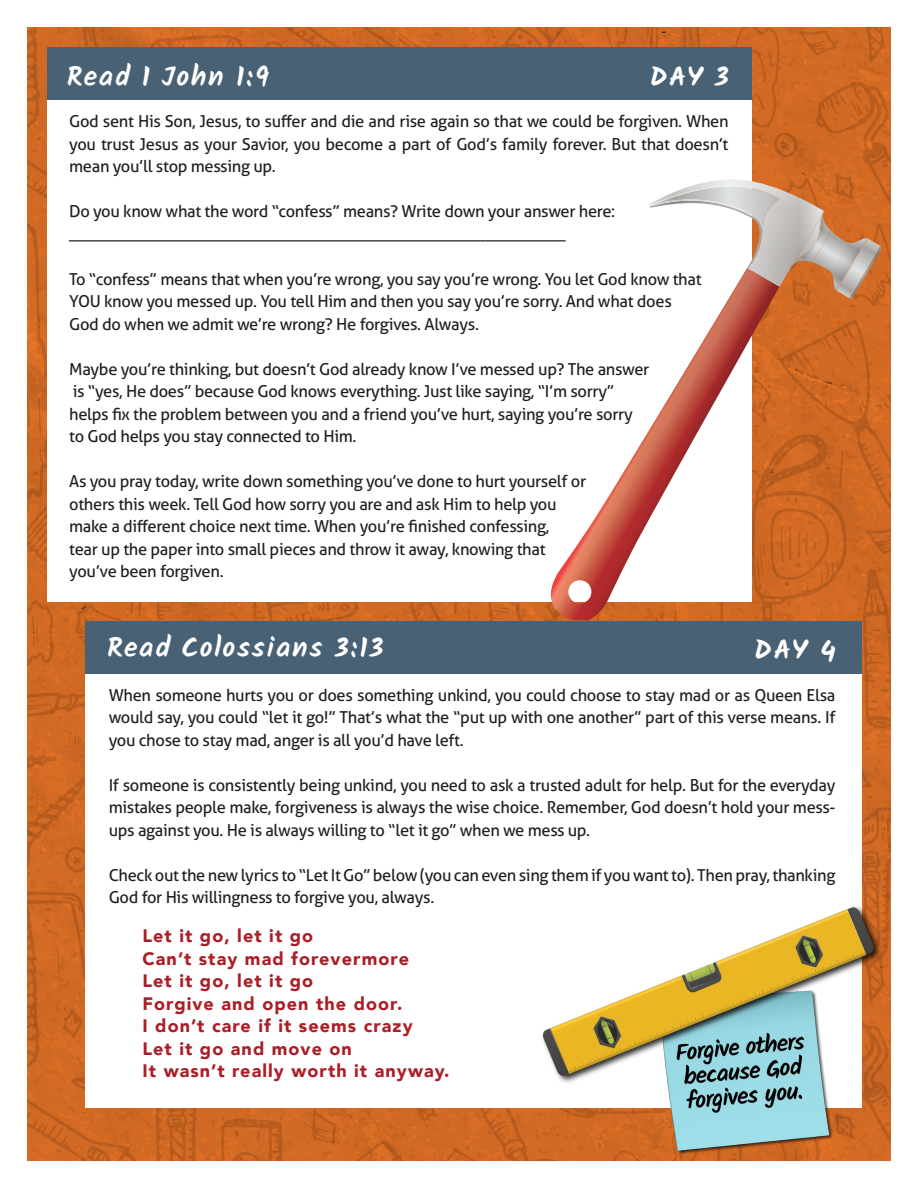
<style>
.page{position:relative;width:918px;height:1188px;background:#fff}
.page>*{position:absolute;margin:0;border:0;box-sizing:border-box;transform-origin:0 0}
.t1{font:700 28.5px "Kalam";letter-spacing:.06em;color:#fff}
.t2{font:900 18px "Avenir";letter-spacing:.06em;color:#aa1f27}
.t3{font:16.5px/22.5px "Aller";letter-spacing:-.02em;color:#231f20;text-align:justify}
</style>
<div class="page">
<img style="left:27px;top:27px;width:864px;height:1134px">
<div style="left:48px;top:48px;width:704px;height:554px;background:#fff"></div>
<div style="left:48px;top:48px;width:704px;height:52px;background:#496174"></div>
<div style="left:86px;top:621px;width:776px;height:487px;background:#fff"></div>
<div style="left:86px;top:621px;width:776px;height:52px;background:#496174"></div>
<img style="left:692px;top:179px;width:132px;height:108px">
<img style="left:790px;top:211px;width:1px;height:57px">
<svg style="left:649px;top:186px;width:131px;height:86px"></svg>
<img style="left:551px;top:268px;width:228px;height:352px">
<img style="left:756px;top:273px;width:23px;height:14px">
<svg style="left:791px;top:211px;width:91px;height:88px"></svg>
<img style="left:791px;top:211px;width:33px;height:57px">
<img style="left:837px;top:239px;width:31px;height:52px">
<img style="left:537px;top:802px;width:350px;height:359px">
<p class="t1" style="left:67px;top:60px;width:204px">Read 1 John 1:9</p>
<p class="t1" style="left:650px;top:59px;width:80px">DAY 3</p>
<p class="t3" style="left:69px;top:110px;width:661px">God sent His Son, Jesus, to suffer and die and rise again so that we could be forgiven. When you trust Jesus as your Savior, you become a part of God’s family forever. But that doesn’t mean you’ll stop messing up.</p>
<p class="t3" style="left:69px;top:200px;width:548px">Do you know what the word “confess” means? Write down your answer here:</p>
<p class="t3" style="left:69px;top:222px;width:498px">______________________________________________________________</p>
<p class="t3" style="left:69px;top:267px;width:634px">To “confess” means that when you’re wrong, you say you’re wrong. You let God know that</p>
<p class="t3" style="left:69px;top:290px;width:604px">YOU know you messed up. You tell Him and then you say you’re sorry. And what does</p>
<p class="t3" style="left:69px;top:312px;width:411px">God do when we admit we’re wrong? He forgives. Always.</p>
<p class="t3" style="left:69px;top:357px;width:582px">Maybe you’re thinking, but doesn’t God already know I’ve messed up? The answer</p>
<p class="t3" style="left:73px;top:380px;width:543px">is “yes, He does” because God knows everything. Just like saying, “I’m sorry”</p>
<p class="t3" style="left:69px;top:402px;width:565px">helps fix the problem between you and a friend you’ve hurt, saying you’re sorry</p>
<p class="t3" style="left:69px;top:425px;width:289px">to God helps you stay connected to Him.</p>
<p class="t3" style="left:69px;top:470px;width:519px">As you pray today, write down something you’ve done to hurt yourself or</p>
<p class="t3" style="left:69px;top:492px;width:489px">others this week. Tell God how sorry you are and ask Him to help you</p>
<p class="t3" style="left:69px;top:515px;width:482px">make a different choice next time. When you’re finished confessing,</p>
<p class="t3" style="left:69px;top:537px;width:478px">tear up the paper into small pieces and throw it away, knowing that</p>
<p class="t3" style="left:69px;top:560px;width:156px">you’ve been forgiven.</p>
<p class="t1" style="left:107px;top:630px;width:277px">Read Colossians 3:13</p>
<p class="t1" style="left:755px;top:633px;width:82px">DAY 4</p>
<p class="t3" style="left:109px;top:683px;width:728px">When someone hurts you or does something unkind, you could choose to stay mad or as Queen Elsa would say, you could “let it go!” That’s what the “put up with one another” part of this verse means. If you chose to stay mad, anger is all you’d have left.</p>
<p class="t3" style="left:109px;top:773px;width:728px">If someone is consistently being unkind, you need to ask a trusted adult for help. But for the everyday mistakes people make, forgiveness is always the wise choice. Remember, God doesn’t hold your mess&shy;ups against you. He is always willing to “let it go” when we mess up.</p>
<p class="t3" style="left:109px;top:863px;width:728px">Check out the new lyrics to “Let It Go” below (you can even sing them if you want to). Then pray, thanking<br>God for His willingness to forgive you, always.</p>
<p class="t2" style="left:142px;top:920px;width:172px">Let it go, let it go</p>
<p class="t2" style="left:142px;top:943px;width:268px">Can’t stay mad forevermore</p>
<p class="t2" style="left:142px;top:965px;width:172px">Let it go, let it go</p>
<p class="t2" style="left:142px;top:988px;width:261px">Forgive and open the door.</p>
<p class="t2" style="left:142px;top:1010px;width:272px">I don’t care if it seems crazy</p>
<p class="t2" style="left:142px;top:1033px;width:211px">Let it go and move on</p>
<p class="t2" style="left:142px;top:1055px;width:309px">It wasn’t really worth it anyway.</p>
</div>
